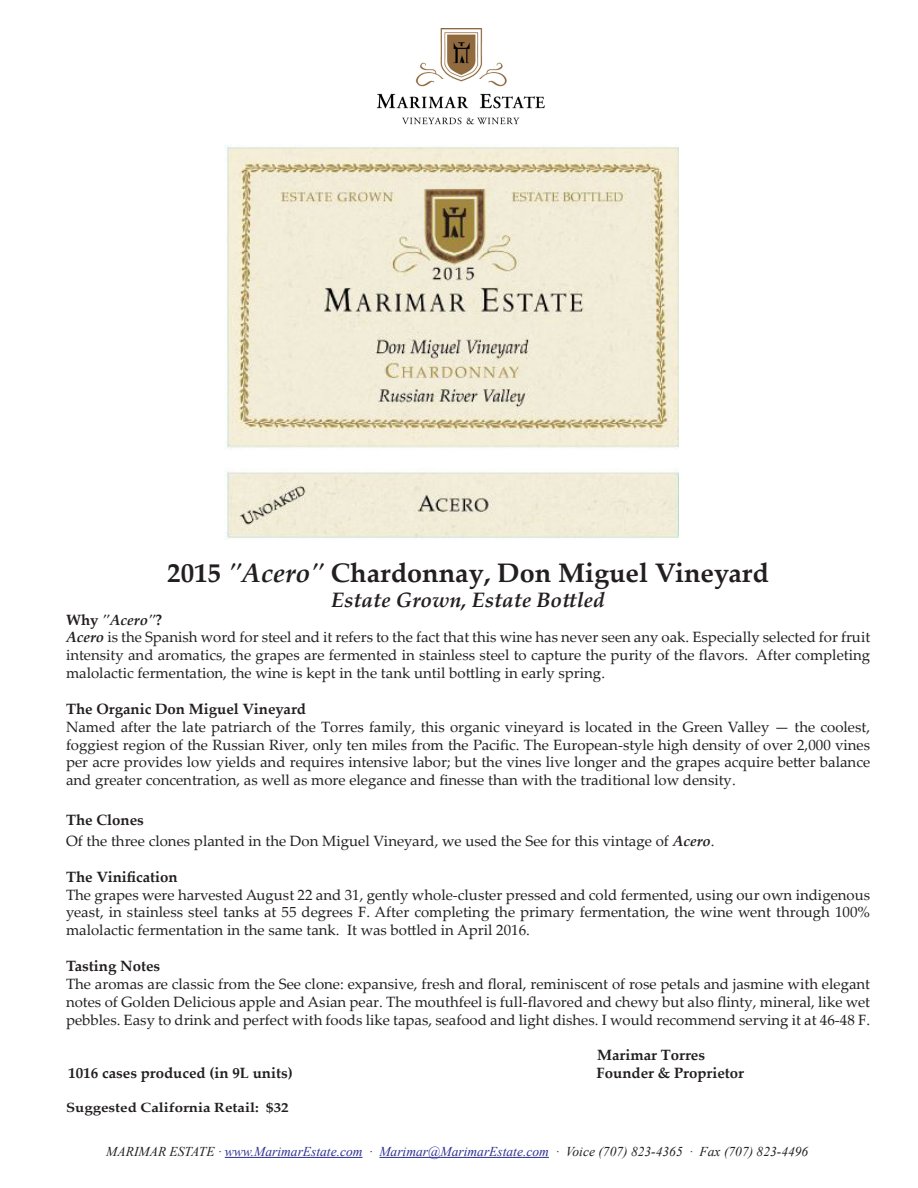
<style>
.page{position:relative;width:918px;height:1188px;background:#fff}
.page>*{position:absolute;margin:0;border:0;box-sizing:border-box;transform-origin:0 0}
.t1{font:700 26.85px "Palatino Linotype";color:#231f20}
.t2{font:italic 700 20.85px "Palatino Linotype";color:#231f20}
.t3{font:14.85px/17.9px "Palatino Linotype";color:#231f20;text-align:justify}
.t4{font:700 14.85px "Palatino Linotype";color:#231f20}
.t5{font:italic 700 14.85px "Palatino Linotype";color:#231f20}
.t6{font:italic 13.5px "Times New Roman";color:#231f20}
.t7{font:700 13.35px "Palatino Linotype";color:#231f20;scale:1.13 1}
.s1{font-style:italic}
.s2{font-style:normal}
.s3{font-weight:700;font-style:italic}
.s4{color:#2e3092}
</style>
<div class="page">
<hr style="left:225px;top:1157px;width:138px;height:1px;background:#2e3092">
<hr style="left:379px;top:1157px;width:170px;height:1px;background:#2e3092">
<img style="left:376px;top:28px;width:169px;height:97px">
<img style="left:224px;top:145px;width:455px;height:395px">
<p class="t1" style="left:167px;top:554px;width:603px">2015 <span class="s1">"Acero"</span> Chardonnay, Don Miguel Vineyard</p>
<p class="t2" style="left:331px;top:585px;width:275px">Estate Grown, Estate Bottled</p>
<p class="t5" style="left:66px;top:609px;width:98px"><span class="s2">Why</span> "Acero"<span class="s2">?</span></p>
<p class="t3" style="left:66px;top:628px;width:806px"><span class="s3">Acero</span> is the Spanish word for steel and it refers to the fact that this wine has never seen any oak. Especially selected for fruit intensity and aromatics, the grapes are fermented in stainless steel to capture the purity of the flavors. After completing malolactic fermentation, the wine is kept in the tank until bottling in early spring.</p>
<p class="t4" style="left:66px;top:698px;width:242px">The Organic Don Miguel Vineyard</p>
<p class="t3" style="left:66px;top:717px;width:806px">Named after the late patriarch of the Torres family, this organic vineyard is located in the Green Valley — the coolest, foggiest region of the Russian River, only ten miles from the Pacific. The European-style high density of over 2,000 vines per acre provides low yields and requires intensive labor; but the vines live longer and the grapes acquire better balance and greater concentration, as well as more elegance and finesse than with the traditional low density.</p>
<p class="t4" style="left:66px;top:809px;width:79px">The Clones</p>
<p class="t3" style="left:66px;top:831px;width:650px">Of the three clones planted in the Don Miguel Vineyard, we used the See for this vintage of <span class="s3">Acero</span>.</p>
<p class="t4" style="left:66px;top:866px;width:113px">The Vinification</p>
<p class="t3" style="left:66px;top:885px;width:806px">The grapes were harvested August 22 and 31, gently whole-cluster pressed and cold fermented, using our own indigenous yeast, in stainless steel tanks at 55 degrees F. After completing the primary fermentation, the wine went through 100% malolactic fermentation in the same tank. It was bottled in April 2016.</p>
<p class="t4" style="left:66px;top:955px;width:96px">Tasting Notes</p>
<p class="t3" style="left:66px;top:974px;width:806px">The aromas are classic from the See clone: expansive, fresh and floral, reminiscent of rose petals and jasmine with elegant notes of Golden Delicious apple and Asian pear. The mouthfeel is full-flavored and chewy but also flinty, mineral, like wet pebbles. Easy to drink and perfect with foods like tapas, seafood and light dishes. I would recommend serving it at 46-48 F.</p>
<p class="t4" style="left:597px;top:1045px;width:109px">Marimar Torres</p>
<p class="t4" style="left:68px;top:1063px;width:226px">1016 cases produced (in 9L units)</p>
<p class="t4" style="left:597px;top:1063px;width:149px">Founder &amp; Proprietor</p>
<p class="t7" style="left:66px;top:1098px;width:199px">Suggested California Retail: $32</p>
<p class="t6" style="left:106px;top:1142px;width:704px">MARIMAR ESTATE · <span class="s4">www.MarimarEstate.com</span> · <span class="s4">Marimar@MarimarEstate.com</span> · Voice (707) 823-4365 · Fax (707) 823-4496</p>
</div>
